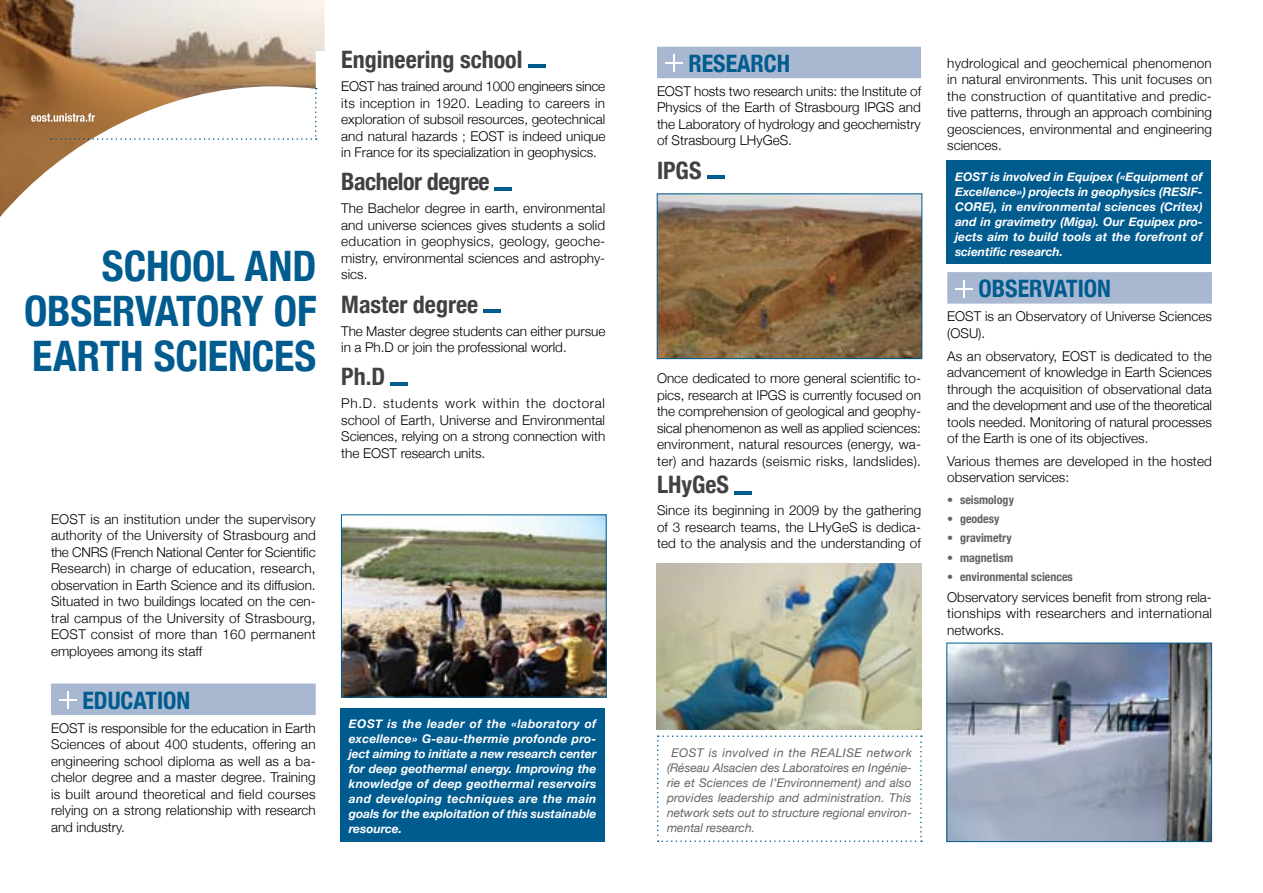
<style>
.page{position:relative;width:1263px;height:893px;background:#fff}
.page>*{position:absolute;margin:0;border:0;box-sizing:border-box;transform-origin:0 0}
.t1{font:700 condensed 42px/45px "Helvetica Neue";letter-spacing:-.005em;color:#005b8f;text-align:justify}
.texte{font:700 condensed 24px "Helvetica Neue";color:#414042}
.titre{font:700 condensed 24px "Helvetica Neue";color:#005b8f}
.texte-2{font:700 condensed 24px "Helvetica Neue";letter-spacing:-.02em;color:#414042}
.texte-3{font:300 13.5px/16.5px "Helvetica Neue";color:#000;text-align:justify}
.encadré_1__aplat{font:italic 700 12px/15px "Helvetica Neue";color:#fff;text-align:justify}
.encadré_2__pointillé{font:italic 12px/15px "Helvetica Neue";color:#636466;text-align:justify}
.t2{font:700 condensed 12px "Helvetica Neue";color:#636466}
</style>
<div class="page">
<div style="left:657px;top:47px;width:264px;height:31px;background:#a9b8d1"></div>
<svg style="left:665px;top:55px;width:18px;height:17px"></svg>
<hr style="left:707px;top:175px;width:17px;height:4px;background:#005b8f">
<hr style="left:734px;top:492px;width:18px;height:3px;background:#005b8f">
<div style="left:947px;top:272px;width:265px;height:32px;background:#a9b8d1"></div>
<svg style="left:956px;top:280px;width:17px;height:17px"></svg>
<div style="left:946px;top:161px;width:265px;height:103px;background:#005b8f"></div>
<div style="left:51px;top:683px;width:265px;height:32px;background:#a9b8d1"></div>
<svg style="left:60px;top:692px;width:17px;height:17px"></svg>
<hr style="left:528px;top:65px;width:17px;height:3px;background:#005b8f">
<hr style="left:495px;top:187px;width:17px;height:3px;background:#005b8f">
<hr style="left:484px;top:309px;width:17px;height:4px;background:#005b8f">
<hr style="left:391px;top:382px;width:17px;height:3px;background:#005b8f">
<img style="left:0;top:0;width:325px;height:217px">
<svg style="left:31px;top:88px;width:286px;height:52px"></svg>
<svg style="left:657px;top:735px;width:265px;height:107px"></svg>
<div style="left:340px;top:708px;width:265px;height:134px;background:#005b8f"></div>
<img style="left:343px;top:517px;width:261px;height:178px">
<img style="left:948px;top:645px;width:262px;height:195px">
<div style="left:946px;top:643px;width:266px;height:199px;border:1px solid #005b8f"></div>
<img style="left:659px;top:196px;width:261px;height:161px">
<div style="left:657px;top:194px;width:265px;height:165px;border:1px solid #005b8f"></div>
<img style="left:657px;top:563px;width:265px;height:167px">
<p class="t1" style="left:24px;top:241px;width:294px;text-indent:78px">SCHOOL AND OBSERVATORY OF EARTH SCIENCES</p>
<p class="texte-3" style="left:51px;top:510px;width:266px">EOST is an institution under the supervisory authority of the University of Strasbourg and the CNRS (French National Center for Scientific Research) in charge of education, research, observation in Earth Science and its diffusion.<br>Situated in two buildings located on the cen&shy;tral campus of the University of Strasbourg, EOST consist of more than 160 permanent employees among its staff</p>
<p class="titre" style="left:82px;top:680px;width:109px">EDUCATION</p>
<p class="texte-3" style="left:51px;top:719px;width:266px">EOST is responsible for the education in Earth Sciences of about 400 students, offering an engineering school diploma as well as a ba&shy;chelor degree and a master degree. Training is built around theoretical and field courses relying on a strong relationship with research and industry.</p>
<p class="texte" style="left:341px;top:40px;width:183px">Engineering school</p>
<p class="texte-3" style="left:341px;top:77px;width:266px">EOST has trained around 1000 engineers since its inception in 1920. Leading to careers in exploration of subsoil resources, geotechnical and natural hazards ; EOST is indeed unique in France for its specialization in geophysics.</p>
<p class="texte-2" style="left:341px;top:162px;width:150px">Bachelor degree</p>
<p class="texte-3" style="left:341px;top:199px;width:266px">The Bachelor degree in earth, environmental and universe sciences gives students a solid education in geophysics, geology, geoche&shy;mistry, environmental sciences and astrophy&shy;sics.</p>
<p class="texte" style="left:341px;top:284px;width:138px">Master degree</p>
<p class="texte-3" style="left:341px;top:322px;width:266px">The Master degree students can either pursue in a Ph.D or join the professional world.</p>
<p class="texte" style="left:341px;top:357px;width:45px">Ph.D</p>
<p class="texte-3" style="left:341px;top:394px;width:265px">Ph.D. students work within the doctoral school of Earth, Universe and Environmental Sciences, relying on a strong connection with the EOST research units.</p>
<p class="encadré_1__aplat" style="left:349px;top:716px;width:249px">EOST is the leader of the «laboratory of excellence» G-eau-thermie profonde pro&shy;ject aiming to initiate a new research center for deep geothermal energy. Improving the knowledge of deep geothermal reservoirs and developing techniques are the main goals for the exploitation of this sustainable resource.</p>
<p class="titre" style="left:688px;top:44px;width:103px">RESEARCH</p>
<p class="texte-3" style="left:657px;top:82px;width:266px">EOST hosts two research units: the Institute of Physics of the Earth of Strasbourg IPGS and the Laboratory of hydrology and geochemistry of Strasbourg LHyGeS.</p>
<p class="texte" style="left:657px;top:150px;width:46px">IPGS</p>
<p class="texte-3" style="left:657px;top:369px;width:266px">Once dedicated to more general scientific to&shy;pics, research at IPGS is currently focused on the comprehension of geological and geophy&shy;sical phenomenon as well as applied sciences: environment, natural resources (energy, wa&shy;ter) and hazards (seismic risks, landslides).</p>
<p class="texte" style="left:657px;top:464px;width:74px">LHyGeS</p>
<p class="texte-3" style="left:657px;top:502px;width:266px">Since its beginning in 2009 by the gathering of 3 research teams, the LHyGeS is dedica&shy;ted to the analysis and the understanding of</p>
<p class="texte-3" style="left:947px;top:54px;width:266px">hydrological and geochemical phenomenon in natural environments. This unit focuses on the construction of quantitative and predic&shy;tive patterns, through an approach combining geosciences, environmental and engineering sciences.</p>
<p class="encadré_1__aplat" style="left:955px;top:169px;width:249px">EOST is involved in Equipex («Equipment of Excellence») projects in geophysics (RESIF-CORE), in environmental sciences (Critex) and in gravimetry (Miga). Our Equipex pro&shy;jects aim to build tools at the forefront of scientific research.</p>
<p class="titre" style="left:978px;top:269px;width:134px">OBSERVATION</p>
<p class="texte-3" style="left:947px;top:307px;width:266px">EOST is an Observatory of Universe Sciences (OSU).</p>
<p class="texte-3" style="left:947px;top:347px;width:266px">As an observatory, EOST is dedicated to the advancement of knowledge in Earth Sciences through the acquisition of observational data and the development and use of the theoretical tools needed. Monitoring of natural processes of the Earth is one of its objectives.</p>
<p class="texte-3" style="left:947px;top:452px;width:266px">Various themes are developed in the hosted observation services:</p>
<p class="t2" style="left:947px;top:490px;width:68px">• seismology</p>
<p class="t2" style="left:947px;top:509px;width:54px">• geodesy</p>
<p class="t2" style="left:947px;top:528px;width:66px">• gravimetry</p>
<p class="t2" style="left:947px;top:547px;width:68px">• magnetism</p>
<p class="t2" style="left:947px;top:567px;width:127px">• environmental sciences</p>
<p class="texte-3" style="left:947px;top:588px;width:266px">Observatory services benefit from strong rela&shy;tionships with researchers and international networks.</p>
<p class="encadré_2__pointillé" style="left:667px;top:745px;width:246px;text-indent:5px">EOST is involved in the REALISE network (Réseau Alsacien des Laboratoires en Ingénie&shy;rie et Sciences de l’Environnement) and also provides leadership and administration. This network sets out to structure regional environ&shy;mental research.</p>
</div>
